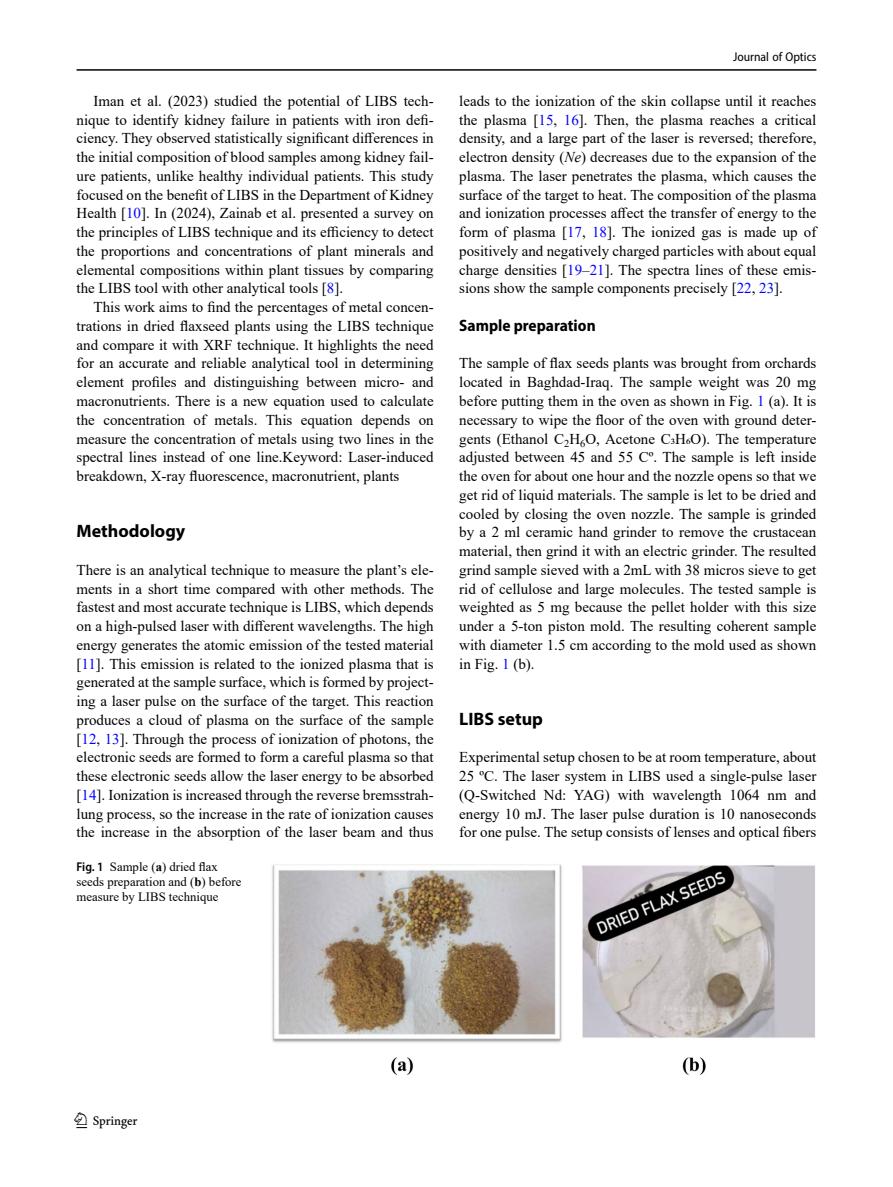
<style>
.page{position:relative;width:893px;height:1187px;background:#fff}
.page>*{position:absolute;margin:0;border:0;box-sizing:border-box;transform-origin:0 0}
.t1{font:22.5px "Springnew";color:#000}
.Head_1{font:700 18px "Myriad Pro";color:#000}
.Head_2{font:700 semi-condensed 16.5px "Myriad Pro";color:#000}
.Body_Text{font:15px/18.8px "Times New Roman";color:#000;text-align:justify}
.Body_Text_Indent{font:15px/18.8px "Times New Roman";color:#000;text-align:justify}
.Figure_Caption_Side{font:12.75px/15px "Times New Roman";color:#000}
.t2{font:semi-condensed 12.75px "Myriad Pro";color:#000}
.s1{color:#00f}
.s2{font-family:"Myriad Pro";font-weight:600;font-stretch:semi-condensed}
.s3{font-weight:700}
.s4{font-style:italic}
</style>
<div class="page">
<hr style="left:77px;top:69px;width:739px;height:2px;background:#000">
<img style="left:272px;top:864px;width:543px;height:211px">
<p class="Body_Text_Indent" style="left:77px;top:91px;width:359px;text-indent:17px">Iman et al. (2023) studied the potential of LIBS tech&shy;nique to identify kidney failure in patients with iron defi&shy;ciency. They observed statistically significant differences in the initial composition of blood samples among kidney fail&shy;ure patients, unlike healthy individual patients. This study focused on the benefit of LIBS in the Department of Kidney Health [<span class="s1">10</span>]. In (2024), Zainab et al. presented a survey on the principles of LIBS technique and its efficiency to detect the proportions and concentrations of plant minerals and elemental compositions within plant tissues by comparing the LIBS tool with other analytical tools [<span class="s1">8</span>].</p>
<p class="Body_Text_Indent" style="left:77px;top:297px;width:359px;text-indent:17px">This work aims to find the percentages of metal concen&shy;trations in dried flaxseed plants using the LIBS technique and compare it with XRF technique. It highlights the need for an accurate and reliable analytical tool in determining element profiles and distinguishing between micro- and macronutrients. There is a new equation used to calculate the concentration of metals. This equation depends on measure the concentration of metals using two lines in the spectral lines instead of one line.Keyword: Laser-induced breakdown, X-ray fluorescence, macronutrient, plants</p>
<p class="Head_1" style="left:77px;top:519px;width:110px">Methodology</p>
<p class="Body_Text" style="left:77px;top:560px;width:359px">There is an analytical technique to measure the plant’s ele&shy;ments in a short time compared with other methods. The fastest and most accurate technique is LIBS, which depends on a high-pulsed laser with different wavelengths. The high energy generates the atomic emission of the tested material [<span class="s1">11</span>]. This emission is related to the ionized plasma that is generated at the sample surface, which is formed by project&shy;ing a laser pulse on the surface of the target. This reaction produces a cloud of plasma on the surface of the sample [<span class="s1">12</span>, <span class="s1">13</span>]. Through the process of ionization of photons, the electronic seeds are formed to form a careful plasma so that these electronic seeds allow the laser energy to be absorbed [<span class="s1">14</span>]. Ionization is increased through the reverse bremsstrah&shy;lung process, so the increase in the rate of ionization causes the increase in the absorption of the laser beam and thus</p>
<p class="Figure_Caption_Side" style="left:77px;top:858px;width:166px"><span class="s2">Fig. 1</span> Sample (<span class="s3">a</span>) dried flax seeds preparation and (<span class="s3">b</span>) before measure by LIBS technique</p>
<p class="t2" style="left:733px;top:49px;width:85px">Journal of Optics</p>
<p class="Body_Text" style="left:459px;top:91px;width:359px">leads to the ionization of the skin collapse until it reaches the plasma [<span class="s1">15</span>, <span class="s1">16</span>]. Then, the plasma reaches a critical density, and a large part of the laser is reversed; therefore, electron density (<span class="s4">Ne</span>) decreases due to the expansion of the plasma. The laser penetrates the plasma, which causes the surface of the target to heat. The composition of the plasma and ionization processes affect the transfer of energy to the form of plasma [<span class="s1">17</span>, <span class="s1">18</span>]. The ionized gas is made up of positively and negatively charged particles with about equal charge densities [<span class="s1">19</span>–<span class="s1">21</span>]. The spectra lines of these emis&shy;sions show the sample components precisely [<span class="s1">22</span>, <span class="s1">23</span>].</p>
<p class="Head_2" style="left:459px;top:315px;width:138px">Sample preparation</p>
<p class="Body_Text" style="left:459px;top:353px;width:359px">The sample of flax seeds plants was brought from orchards located in Baghdad-Iraq. The sample weight was 20 mg before putting them in the oven as shown in Fig. <span class="s1">1</span> (a). It is necessary to wipe the floor of the oven with ground deter&shy;gents (Ethanol C<sub>2</sub>H<sub>6</sub>O, Acetone C₃H₆O). The temperature adjusted between 45 and 55 Cº. The sample is left inside the oven for about one hour and the nozzle opens so that we get rid of liquid materials. The sample is let to be dried and cooled by closing the oven nozzle. The sample is grinded by a 2 ml ceramic hand grinder to remove the crustacean material, then grind it with an electric grinder. The resulted grind sample sieved with a 2mL with 38 micros sieve to get rid of cellulose and large molecules. The tested sample is weighted as 5 mg because the pellet holder with this size under a 5-ton piston mold. The resulting coherent sample with diameter 1.5 cm according to the mold used as shown in Fig. <span class="s1">1</span> (b).</p>
<p class="Head_1" style="left:459px;top:707px;width:85px">LIBS setup</p>
<p class="Body_Text" style="left:459px;top:747px;width:359px">Experimental setup chosen to be at room temperature, about 25 ºC. The laser system in LIBS used a single-pulse laser (Q-Switched Nd: YAG) with wavelength 1064 nm and energy 10 mJ. The laser pulse duration is 10 nanoseconds for one pulse. The setup consists of lenses and optical fibers</p>
<h1 class="t1" style="left:77px;top:1107px;width:63px">1 3</h1>
</div>
